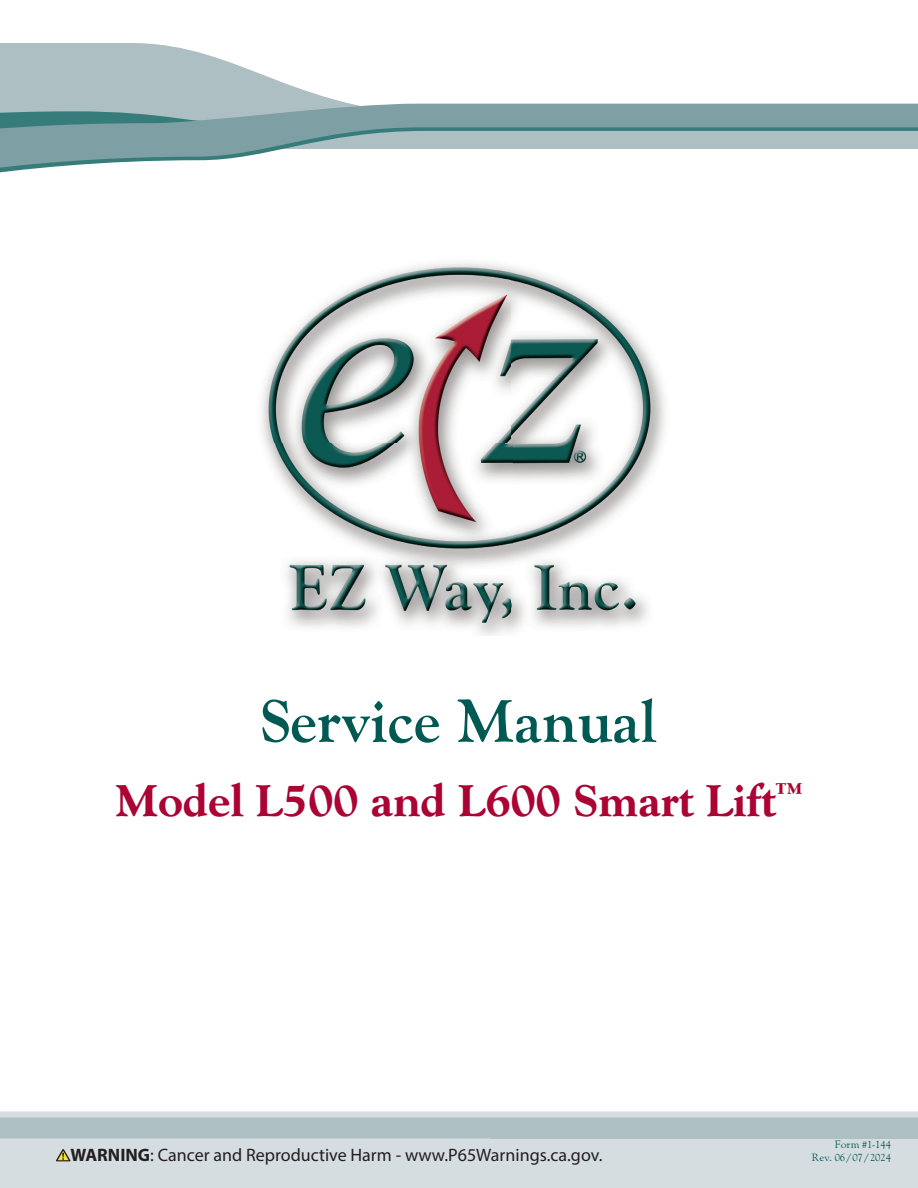
<style>
.page{position:relative;width:918px;height:1188px;background:#fff}
.page>*{position:absolute;margin:0;border:0;box-sizing:border-box;transform-origin:0 0}
.t1{font:700 60px "LTC Goudy Oldstyle Pro";color:#005953}
.t2{font:800 45px "Goudy";color:#ab0333}
.t3{font:18px "Myriad Pro";color:#231f20}
.t4{font:10.5px "LTC Goudy Oldstyle Pro";color:#005953}
.s1{font-weight:700}
</style>
<div class="page">
<svg style="left:0;top:43px;width:918px;height:61px"></svg>
<svg style="left:0;top:104px;width:918px;height:69px"></svg>
<div style="left:0;top:1138px;width:918px;height:50px;background:#d5dde1"></div>
<svg style="left:0;top:1111px;width:918px;height:27px;background:#b7c6ca"></svg>
<img style="left:261px;top:263px;width:404px;height:372px">
<svg style="left:56px;top:1149px;width:15px;height:12px"></svg>
<h1 class="t1" style="left:261px;top:685px;width:398px">Service Manual</h1>
<h2 class="t2" style="left:116px;top:775px;width:688px">Model L500 and L600 Smart Lift<sup>™</sup></h2>
<p class="t4" style="left:835px;top:1139px;width:58px">Form #1-144</p>
<p class="t3" style="left:70px;top:1144px;width:533px"><span class="s1">WARNING</span>: Cancer and Reproductive Harm - www.P65Warnings.ca.gov.</p>
<p class="t4" style="left:812px;top:1151px;width:81px">Rev. 06/07/2024</p>
</div>
